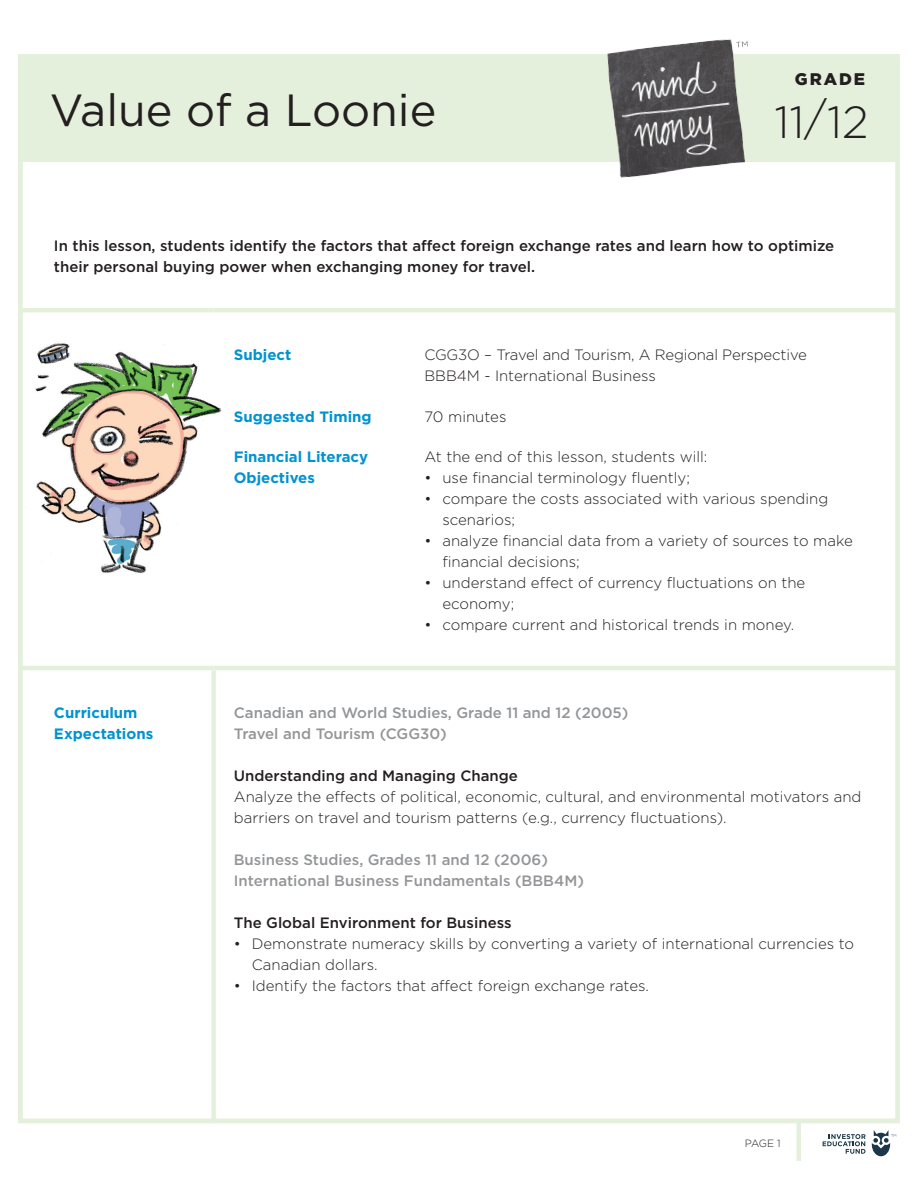
<style>
.page{position:relative;width:918px;height:1188px;background:#fff}
.page>*{position:absolute;margin:0;border:0;box-sizing:border-box;transform-origin:0 0}
.t1{font:45px "Gotham";color:#231f20}
.t2{font:300 45px "Gotham";color:#231f20}
.t3{font:900 16.8px "Gotham";letter-spacing:.12em;color:#231f20}
.t4{font:300 15px/21px "Gotham";color:#231f20}
.t5{font:500 15px/21px "Gotham";color:#231f20}
.t6{font:500 15px/21px "Gotham";color:#939598}
.t7{font:700 15px/21px "Gotham";color:#0093d0}
.t8{font:300 10.5px "Gotham";color:#231f20}
</style>
<div class="page">
<svg style="left:823px;top:1134px;width:43px;height:20px"></svg>
<svg style="left:872px;top:1130px;width:24px;height:26px"></svg>
<div style="left:796px;top:1121px;width:5px;height:40px;background:#e5f0dc"></div>
<div style="left:18px;top:54px;width:882px;height:108px;background:#e5f0dc"></div>
<img style="left:607px;top:39px;width:141px;height:139px">
<hr style="left:18px;top:308px;width:196px;height:4px;background:#e5f0dc">
<hr style="left:214px;top:308px;width:686px;height:4px;background:#e5f0dc">
<div style="left:211px;top:670px;width:5px;height:453px;background:#e5f0dc"></div>
<hr style="left:18px;top:666px;width:196px;height:4px;background:#e5f0dc">
<hr style="left:214px;top:666px;width:686px;height:4px;background:#e5f0dc">
<img style="left:35px;top:343px;width:187px;height:231px">
<h1 class="t1" style="left:50px;top:81px;width:388px">Value of a Loonie</h1>
<p class="t3" style="left:795px;top:67px;width:72px">GRADE</p>
<h1 class="t2" style="left:774px;top:94px;width:96px">11/12</h1>
<p class="t5" style="left:54px;top:235px;width:782px">In this lesson, students identify the factors that affect foreign exchange rates and learn how to optimize their personal buying power when exchanging money for travel.</p>
<p class="t7" style="left:234px;top:344px;width:59px">Subject</p>
<p class="t4" style="left:424px;top:344px;width:384px">CGG3O – Travel and Tourism, A Regional Perspective<br>BBB4M - International Business</p>
<p class="t7" style="left:234px;top:406px;width:139px">Suggested Timing</p>
<p class="t4" style="left:424px;top:405px;width:84px">70 minutes</p>
<p class="t7" style="left:234px;top:446px;width:136px">Financial Literacy<br>Objectives</p>
<p class="t4" style="left:424px;top:446px;width:285px">At the end of this lesson, students will:</p>
<p class="t4" style="left:424px;top:467px;width:267px">• use financial terminology fluently;</p>
<p class="t4" style="left:442px;top:488px;width:387px;text-indent:-18px">• compare the costs associated with various spending scenarios;</p>
<p class="t4" style="left:442px;top:530px;width:412px;text-indent:-18px">• analyze financial data from a variety of sources to make financial decisions;</p>
<p class="t4" style="left:442px;top:572px;width:364px;text-indent:-18px">• understand effect of currency fluctuations on the economy;</p>
<p class="t4" style="left:424px;top:614px;width:371px">• compare current and historical trends in money.</p>
<p class="t7" style="left:54px;top:702px;width:101px">Curriculum<br>Expectations</p>
<p class="t6" style="left:234px;top:702px;width:396px">Canadian and World Studies, Grade 11 and 12 (2005)<br>Travel and Tourism (CGG30)</p>
<p class="t5" style="left:234px;top:765px;width:286px">Understanding and Managing Change</p>
<p class="t4" style="left:234px;top:786px;width:629px">Analyze the effects of political, economic, cultural, and environmental motivators and barriers on travel and tourism patterns (e.g., currency fl uctuations).</p>
<p class="t6" style="left:234px;top:849px;width:352px">Business Studies, Grades 11 and 12 (2006)<br>International Business Fundamentals (BBB4M)</p>
<p class="t5" style="left:234px;top:912px;width:279px">The Global Environment for Business</p>
<p class="t4" style="left:252px;top:933px;width:604px;text-indent:-18px">• Demonstrate numeracy skills by converting a variety of international currencies to<br>Canadian dollars.</p>
<p class="t4" style="left:234px;top:975px;width:417px">• Identify the factors that affect foreign exchange rates.</p>
<p class="t8" style="left:745px;top:1137px;width:38px">PAGE 1</p>
</div>
